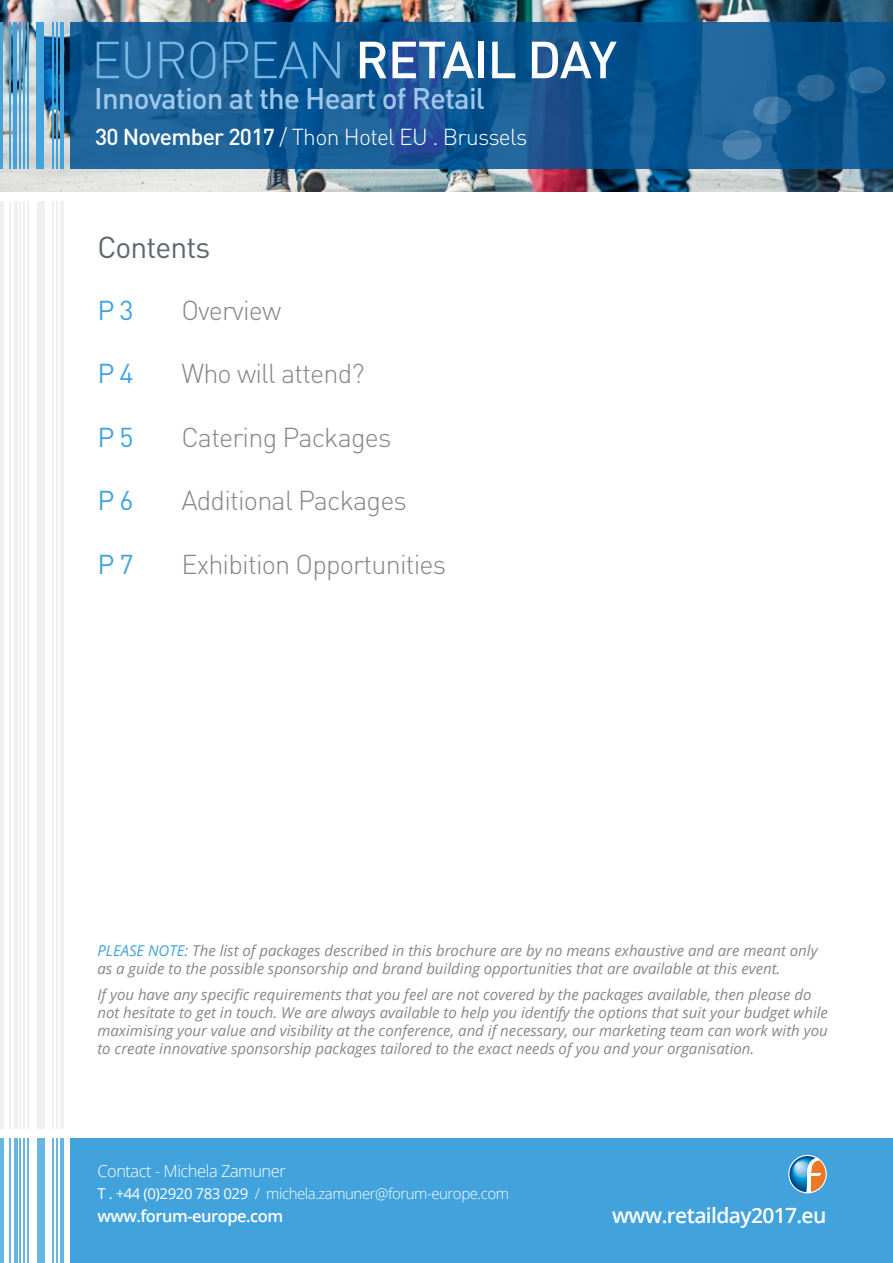
<style>
.page{position:relative;width:893px;height:1263px;background:#fff}
.page>*{position:absolute;margin:0;border:0;box-sizing:border-box;transform-origin:0 0}
.t1{font:500 51.3px "DIN";letter-spacing:-.02em;color:#fff}
.t2{font:30px "DIN";letter-spacing:-.03em;color:#5d686e}
.t3{font:500 29.4px "DIN";letter-spacing:-.03em;color:#9fc7eb}
.t4{font:300 27px "DIN";letter-spacing:-.03em;color:#878787}
.t5{font:27px "DIN";color:#42a3dc}
.t6{font:300 22.8px "DIN";letter-spacing:-.03em;color:#fff}
.t7{font:600 21px "Open Sans";letter-spacing:-.03em;color:#fff}
.t8{font:300 16.5px "Open Sans";letter-spacing:-.03em;color:#fff}
.t9{font:600 16.5px "Open Sans";letter-spacing:-.03em;color:#fff}
.t10{font:italic 15px/18px "Open Sans";color:#878787}
.t11{font:300 15px "Open Sans";letter-spacing:-.03em;color:#fff}
.s1{font-weight:300;color:#77b5e3}
.s2{font-weight:500}
.s3{color:#42a3dc}
.s4{font-weight:400}
</style>
<div class="page">
<div style="left:70px;top:1138px;width:823px;height:125px;background:#42a3dc"></div>
<svg style="left:788px;top:1155px;width:39px;height:38px"></svg>
<img style="left:0;top:0;width:893px;height:191px">
<svg style="left:70px;top:22px;width:823px;height:147px;background:#125993"></svg>
<svg style="left:722px;top:74px;width:114px;height:88px;background:#1a5f95"></svg>
<svg style="left:848px;top:65px;width:39px;height:29px"></svg>
<hr style="left:60px;top:22px;width:4px;height:147px;background:#42a3dc">
<hr style="left:13px;top:22px;width:4px;height:147px;background:#42a3dc">
<hr style="left:0;top:22px;width:3px;height:147px;background:#42a3dc">
<div style="left:37px;top:22px;width:7px;height:147px;background:#42a3dc"></div>
<hr style="left:56px;top:22px;width:2px;height:147px;background:#42a3dc">
<hr style="left:23px;top:22px;width:2px;height:147px;background:#42a3dc">
<hr style="left:19px;top:22px;width:2px;height:147px;background:#42a3dc">
<hr style="left:9px;top:22px;width:2px;height:147px;background:#42a3dc">
<hr style="left:52px;top:22px;width:2px;height:147px;background:#42a3dc">
<hr style="left:27px;top:22px;width:2px;height:147px;background:#42a3dc">
<hr style="left:60px;top:1138px;width:4px;height:125px;background:#67b5e3">
<hr style="left:14px;top:1138px;width:4px;height:125px;background:#67b5e3">
<hr style="left:0;top:1138px;width:4px;height:125px;background:#67b5e3">
<div style="left:37px;top:1138px;width:7px;height:125px;background:#67b5e3"></div>
<hr style="left:56px;top:1138px;width:2px;height:125px;background:#42a3dc">
<hr style="left:23px;top:1138px;width:2px;height:125px;background:#42a3dc">
<hr style="left:19px;top:1138px;width:2px;height:125px;background:#42a3dc">
<hr style="left:9px;top:1138px;width:2px;height:125px;background:#42a3dc">
<hr style="left:52px;top:1138px;width:2px;height:125px;background:#42a3dc">
<hr style="left:27px;top:1138px;width:2px;height:125px;background:#42a3dc">
<hr style="left:60px;top:201px;width:4px;height:927px;background:#ededed">
<hr style="left:14px;top:201px;width:4px;height:927px;background:#ededed">
<hr style="left:0;top:201px;width:4px;height:927px;background:#ededed">
<div style="left:37px;top:201px;width:7px;height:927px;background:#ededed"></div>
<hr style="left:56px;top:201px;width:2px;height:927px;background:#ededed">
<hr style="left:23px;top:201px;width:2px;height:927px;background:#ededed">
<hr style="left:19px;top:201px;width:2px;height:927px;background:#ededed">
<hr style="left:9px;top:201px;width:2px;height:927px;background:#ededed">
<hr style="left:52px;top:201px;width:2px;height:927px;background:#ededed">
<hr style="left:27px;top:201px;width:2px;height:927px;background:#ededed">
<h1 class="t1" style="left:91px;top:27px;width:527px"><span class="s1">EUROPEAN</span> RETAIL DAY</h1>
<h3 class="t3" style="left:94px;top:79px;width:392px">Innovation at the Heart of Retail</h3>
<h3 class="t6" style="left:95px;top:122px;width:434px"><span class="s2">30 November 2017</span> / Thon Hotel EU . Brussels</h3>
<h2 class="t2" style="left:97px;top:229px;width:114px">Contents</h2>
<h3 class="t5" style="left:97px;top:293px;width:38px">P 3</h3>
<h3 class="t4" style="left:181px;top:293px;width:101px">Overview</h3>
<h3 class="t5" style="left:97px;top:357px;width:38px">P 4</h3>
<h3 class="t4" style="left:181px;top:357px;width:185px">Who will attend?</h3>
<h3 class="t5" style="left:97px;top:420px;width:38px">P 5</h3>
<h3 class="t4" style="left:181px;top:420px;width:212px">Catering Packages</h3>
<h3 class="t5" style="left:97px;top:484px;width:38px">P 6</h3>
<h3 class="t4" style="left:181px;top:484px;width:227px">Additional Packages</h3>
<h3 class="t5" style="left:97px;top:547px;width:38px">P 7</h3>
<h3 class="t4" style="left:181px;top:547px;width:266px">Exhibition Opportunities</h3>
<p class="t10" style="left:97px;top:941px;width:722px"><span class="s3">PLEASE NOTE:</span> The list of packages described in this brochure are by no means exhaustive and are meant only as a guide to the possible sponsorship and brand building opportunities that are available at this event.</p>
<p class="t10" style="left:97px;top:985px;width:732px">If you have any specific requirements that you feel are not covered by the packages available, then please do not hesitate to get in touch. We are always available to help you identify the options that suit your budget while maximising your value and visibility at the conference, and if necessary, our marketing team can work with you to create innovative sponsorship packages tailored to the exact needs of you and your organisation.</p>
<p class="t8" style="left:97px;top:1159px;width:190px">Contact - Michela Zamuner</p>
<p class="t11" style="left:97px;top:1183px;width:413px"><span class="s4">T . +44 (0)2920 783 029</span> / michela.zamuner@forum-europe.com</p>
<p class="t9" style="left:97px;top:1204px;width:187px">www.forum-europe.com</p>
<h3 class="t7" style="left:612px;top:1201px;width:216px">www.retailday2017.eu</h3>
</div>
